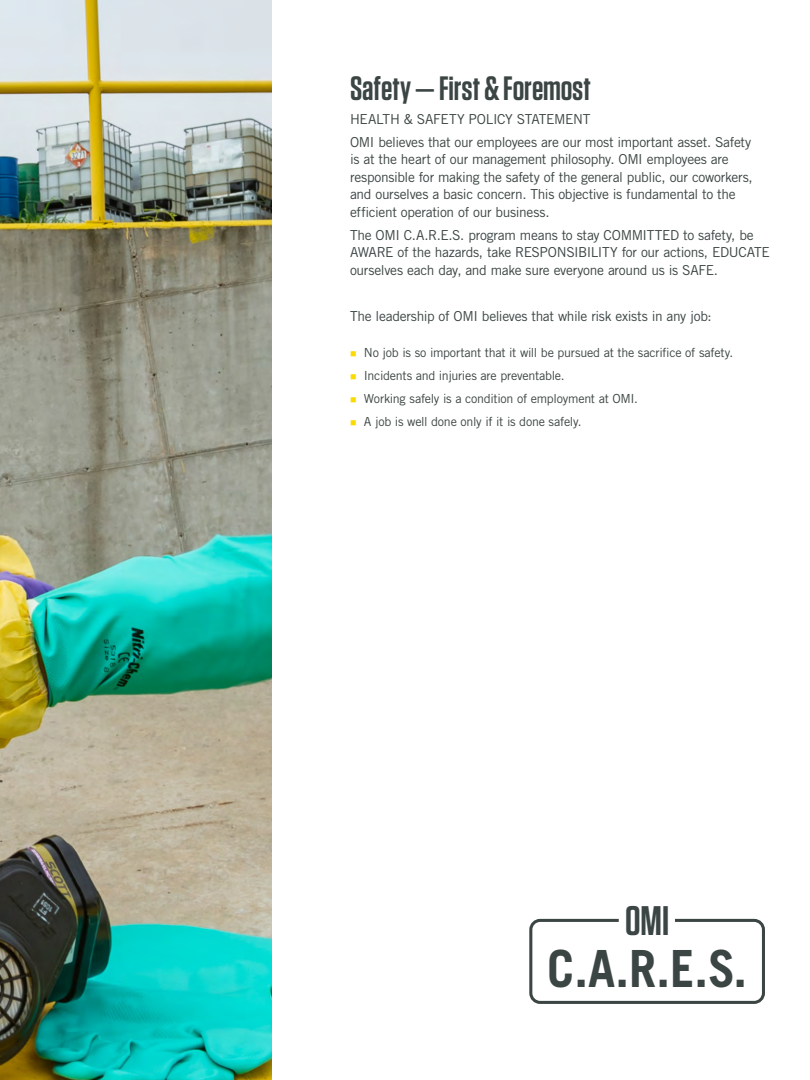
<style>
.page{position:relative;width:810px;height:1080px;background:#fff}
.page>*{position:absolute;margin:0;border:0;box-sizing:border-box;transform-origin:0 0}
.t1{font:700 51.25px "Trade Gothic";color:#3b4543;scale:.95 1}
.t2{font:600 41.25px "Tungsten";color:#3b4543}
.t3{font:600 33.75px "Tungsten";color:#3b4543}
.t4{font:13.75px/17.5px "Trade Gothic LT Std";letter-spacing:-.025em;color:#3b4543}
.t5{font:12.5px "Trade Gothic LT Std";letter-spacing:-.02em;color:#3b4543}
.s1{color:#fada00}
</style>
<div class="page">
<img style="left:0;top:0;width:271px;height:1080px">
<div style="left:529px;top:919px;width:236px;height:85px;border:3px solid #3b4543;border-radius:9px"></div>
<p class="t3" style="left:350px;top:70px;width:242px">Safety — First &amp; Foremost</p>
<p class="t4" style="left:350px;top:110px;width:242px">HEALTH &amp; SAFETY POLICY STATEMENT</p>
<p class="t4" style="left:350px;top:133px;width:404px">OMI believes that our employees are our most important asset. Safety is at the heart of our management philosophy. OMI employees are responsible for making the safety of the general public, our coworkers, and ourselves a basic concern. This objective is fundamental to the efficient operation of our business.</p>
<p class="t4" style="left:350px;top:226px;width:421px">The OMI C.A.R.E.S. program means to stay COMMITTED to safety, be<br>AWARE of the hazards, take RESPONSIBILITY for our actions, EDUCATE ourselves each day, and make sure everyone around us is SAFE.</p>
<p class="t4" style="left:350px;top:307px;width:363px">The leadership of OMI believes that while risk exists in any job:</p>
<p class="t5" style="left:350px;top:345px;width:385px"><span class="s1">■</span> No job is so important that it will be pursued at the sacrifice of safety.</p>
<p class="t5" style="left:350px;top:368px;width:216px"><span class="s1">■</span> Incidents and injuries are preventable.</p>
<p class="t5" style="left:350px;top:391px;width:289px"><span class="s1">■</span> Working safely is a condition of employment at OMI.</p>
<p class="t5" style="left:350px;top:414px;width:233px"><span class="s1">■</span> A job is well done only if it is done safely.</p>
<p class="t2" style="left:625px;top:899px;width:46px">OMI</p>
<p class="t1" style="left:547px;top:937px;width:212px">C.A.R.E.S.</p>
</div>
